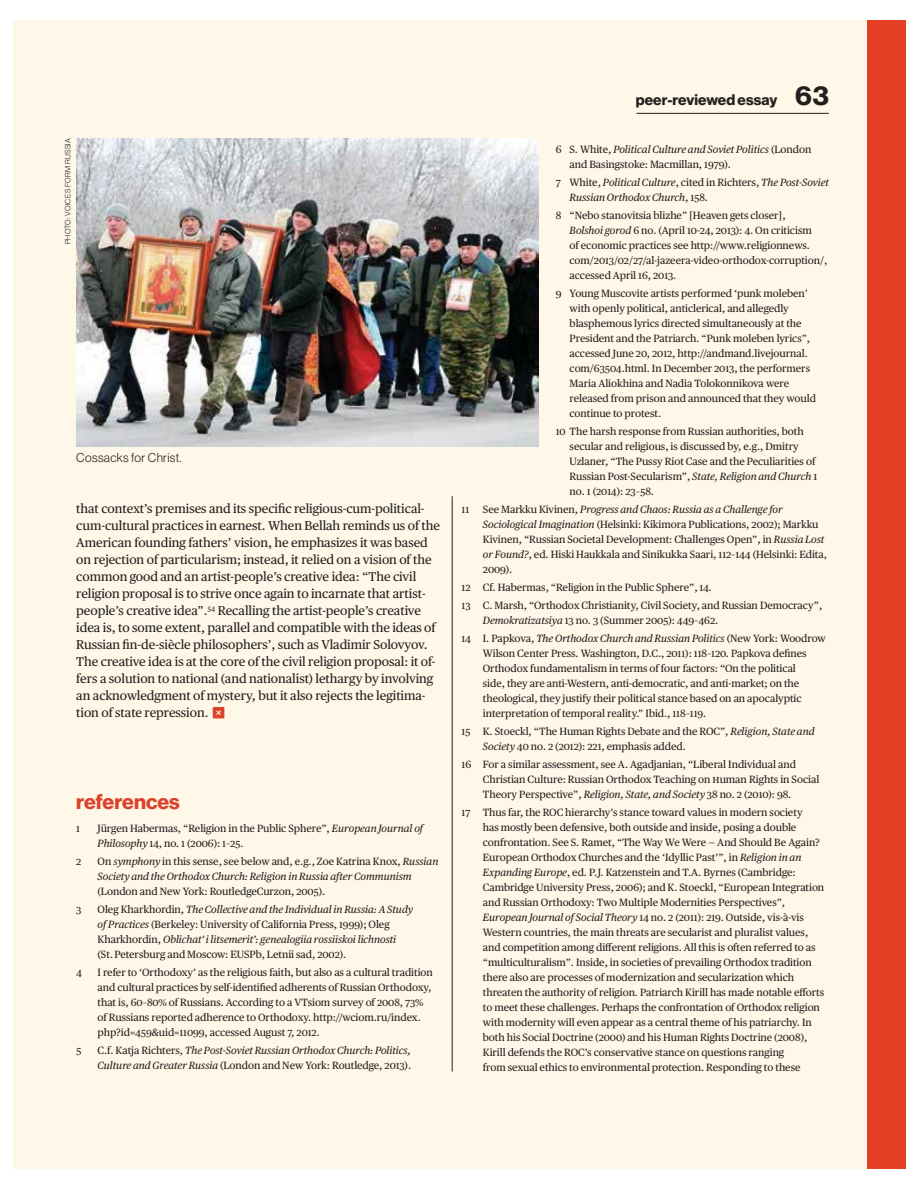
<style>
.page{position:relative;width:918px;height:1188px;background:#fff}
.page>*{position:absolute;margin:0;border:0;box-sizing:border-box;transform-origin:0 0}
.t1{font:27px "N Haas Grotesk DS Pro 75 Bd";color:#231f20}
.t2{font:21px "N Haas Grotesk DS Pro 75 Bd";color:#db422b}
.t3{font:15px "N Haas Grotesk DS Pro 75 Bd";letter-spacing:.005em;color:#231f20}
.t4{font:12.75px/17px "Publico Text";letter-spacing:-.005em;color:#231f20}
.t5{font:12.45px "N Haas Grotesk DS Pro 45 Lt";letter-spacing:.03em;color:#231f20}
.t6{font:10.5px/15px "Publico Text";letter-spacing:-.005em;color:#231f20}
.t7{font:italic 10.5px/15px "Publico Text";letter-spacing:-.005em;color:#231f20}
.t8{font:7.5px "N Haas Grotesk DS Pro 45 Lt";letter-spacing:.045em;color:#231f20}
.s1{font-family:"P22 Toy Box Blocks Solid";font-size:18px;color:#db422b}
.s2{font-style:italic}
.s3{font-style:normal}
</style>
<div class="page">
<div style="left:13px;top:20px;width:892px;height:1148px;background:#fff8e8"></div>
<hr style="left:637px;top:113px;width:192px;height:1px;background:#231f20">
<div style="left:867px;top:20px;width:38px;height:1148px;background:#e53f26"></div>
<hr style="left:452px;top:496px;width:1px;height:575px;background:#231f20">
<img style="left:77px;top:138px;width:462px;height:308px">
<p class="t8" style="left:65px;top:244px;width:108px;rotate:-90deg">PHOTO: VOICES FORM RUSSIA</p>
<p class="t5" style="left:76px;top:453px;width:107px">Cossacks for Christ.</p>
<p class="t4" style="left:76px;top:501px;width:365px">that context’s premises and its specific religious-cum-political&shy;cum-cultural practices in earnest. When Bellah reminds us of the American founding fathers’ vision, he emphasizes it was based on rejection of particularism; instead, it relied on a vision of the common good and an artist-people’s creative idea: “The civil religion proposal is to strive once again to incarnate that artist&shy;people’s creative idea”.<sup>54</sup> Recalling the artist-people’s creative idea is, to some extent, parallel and compatible with the ideas of Russian fin-de-siècle philosophers’, such as Vladimir Solovyov.<br>The creative idea is at the core of the civil religion proposal: it of&shy;fers a solution to national (and nationalist) lethargy by involving an acknowledgment of mystery, but it also rejects the legitima&shy;tion of state repression. <span class="s1">≈</span></p>
<h2 class="t2" style="left:76px;top:794px;width:105px">references</h2>
<p class="t6" style="left:76px;top:822px;width:5px">1</p>
<p class="t6" style="left:98px;top:822px;width:327px">Jürgen Habermas, “Religion in the Public Sphere”, <span class="s2">European Journal of<br>Philosophy</span> 14, no. 1 (2006): 1–25.</p>
<p class="t6" style="left:76px;top:855px;width:7px">2</p>
<p class="t7" style="left:98px;top:855px;width:342px"><span class="s3">On</span> symphony <span class="s3">in this sense, see below and, e.g., Zoe Katrina Knox,</span> Russian<br>Society and the Orthodox Church: Religion in Russia after Communism</p>
<p class="t6" style="left:98px;top:885px;width:229px">(London and New York: RoutledgeCurzon, 2005).</p>
<p class="t6" style="left:76px;top:903px;width:7px">3</p>
<p class="t6" style="left:98px;top:903px;width:317px">Oleg Kharkhordin, <span class="s2">The Collective and the Individual in Russia: A Study of Practices</span> (Berkeley: University of California Press, 1999); Oleg Kharkhordin, <span class="s2">Oblichat’ i litsemerit’: genealogiia rossiiskoi lichnosti </span>(St. Petersburg and Moscow: EUSPb, Letnii sad, 2002).</p>
<p class="t6" style="left:76px;top:966px;width:7px">4</p>
<p class="t6" style="left:98px;top:966px;width:337px">I refer to ‘Orthodoxy’ as the religious faith, but also as a cultural tradition and cultural practices by self-identified adherents of Russian Orthodoxy, that is, 60–80% of Russians. According to a VTsiom survey of 2008, 73% of Russians reported adherence to Orthodoxy. http://wciom.ru/index. php?id=459&amp;uid=11099, accessed August 7, 2012.</p>
<p class="t6" style="left:76px;top:1044px;width:7px">5</p>
<p class="t7" style="left:98px;top:1044px;width:315px"><span class="s3">C.f. Katja Richters,</span> The Post-Soviet Russian Orthodox Church: Politics,<br>Culture and Greater Russia <span class="s3">(London and New York: Routledge, 2013).</span></p>
<h3 class="t3" style="left:636px;top:94px;width:143px">peer-reviewed essay</h3>
<h1 class="t1" style="left:795px;top:86px;width:35px">63</h1>
<p class="t6" style="left:570px;top:143px;width:243px;text-indent:-14px">6 S. White, <span class="s2">Political Culture and Soviet Politics</span> (London and Basingstoke: Macmillan, 1979).</p>
<p class="t7" style="left:570px;top:176px;width:261px;text-indent:-14px"><span class="s3">7 White,</span> Political Culture<span class="s3">, cited in Richters,</span> The Post-Soviet<br>Russian Orthodox Church<span class="s3">, 158.</span></p>
<p class="t6" style="left:570px;top:209px;width:259px;text-indent:-14px">8 “Nebo stanovitsia blizhe” [Heaven gets closer],<br><span class="s2">Bolshoi gorod</span> 6 no. (April 10-24, 2013): 4. On criticism<br>of economic practices see http://www.religionnews. com/2013/02/27/al-jazeera-video-orthodox-corruption/, accessed April 16, 2013.</p>
<p class="t6" style="left:570px;top:287px;width:248px;text-indent:-14px">9 Young Muscovite artists performed ‘punk moleben’ with openly political, anticlerical, and allegedly blasphemous lyrics directed simultaneously at the President and the Patriarch. “Punk moleben lyrics”, accessed June 20, 2012, http://andmand.livejournal. com/63504.html. In December 2013, the performers Maria Aliokhina and Nadia Tolokonnikova were released from prison and announced that they would continue to protest.</p>
<p class="t6" style="left:570px;top:425px;width:249px;text-indent:-14px">10 The harsh response from Russian authorities, both secular and religious, is discussed by, e.g., Dmitry Uzlaner, “The Pussy Riot Case and the Peculiarities of Russian Post-Secularism”, <span class="s2">State, Religion and Church</span> 1 no. 1 (2014): 23–58.</p>
<p class="t6" style="left:462px;top:503px;width:9px">11</p>
<p class="t6" style="left:483px;top:503px;width:346px">See Markku Kivinen, <span class="s2">Progress and Chaos: Russia as a Challenge for Sociological Imagination</span> (Helsinki: Kikimora Publications, 2002); Markku Kivinen, “Russian Societal Development: Challenges Open”, in <span class="s2">Russia Lost or Found?</span>, ed. Hiski Haukkala and Sinikukka Saari, 112–144 (Helsinki: Edita, 2009).</p>
<p class="t6" style="left:462px;top:580px;width:362px;line-height:18px">12 Cf. Habermas, “Religion in the Public Sphere”, 14.<br>13 C. Marsh, “Orthodox Christianity, Civil Society, and Russian Democracy”,</p>
<p class="t6" style="left:462px;top:613px;width:366px;line-height:18px;text-indent:21px"><span class="s2">Demokratizatsiya</span> 13 no. 3 (Summer 2005): 449–462.<br>14 I. Papkova, <span class="s2">The Orthodox Church and Russian Politics</span> (New York: Woodrow</p>
<p class="t6" style="left:483px;top:647px;width:325px">Wilson Center Press. Washington, D.C., 2011): 118–120. Papkova defines Orthodox fundamentalism in terms of four factors: “On the political side, they are anti-Western, anti-democratic, and anti-market; on the theological, they justify their political stance based on an apocalyptic interpretation of temporal reality.” Ibid., 118–119.</p>
<p class="t6" style="left:483px;top:725px;width:333px;text-indent:-21px">15 K. Stoeckl, “The Human Rights Debate and the ROC”, <span class="s2">Religion, State and<br>Society</span> 40 no. 2 (2012): 221, emphasis added.</p>
<p class="t6" style="left:483px;top:758px;width:338px;text-indent:-21px">16 For a similar assessment, see A. Agadjanian, “Liberal Individual and<br>Christian Culture: Russian Orthodox Teaching on Human Rights in Social<br>Theory Perspective”, <span class="s2">Religion, State, and Society</span> 38 no. 2 (2010): 98.</p>
<p class="t6" style="left:483px;top:806px;width:343px;text-indent:-21px">17 Thus far, the ROC hierarchy’s stance toward values in modern society<br>has mostly been defensive, both outside and inside, posing a double confrontation. See S. Ramet, “The Way We Were — And Should Be Again?<br>European Orthodox Churches and the ‘Idyllic Past’”, in <span class="s2">Religion in an Expanding Europe</span>, ed. P.J. Katzenstein and T.A. Byrnes (Cambridge:<br>Cambridge University Press, 2006); and K. Stoeckl, “European Integration and Russian Orthodoxy: Two Multiple Modernities Perspectives”, <span class="s2">European Journal of Social Theory</span> 14 no. 2 (2011): 219. Outside, vis-à-vis Western countries, the main threats are secularist and pluralist values, and competition among different religions. All this is often referred to as “multiculturalism”. Inside, in societies of prevailing Orthodox tradition there also are processes of modernization and secularization which threaten the authority of religion. Patriarch Kirill has made notable efforts to meet these challenges. Perhaps the confrontation of Orthodox religion with modernity will even appear as a central theme of his patriarchy. In both his Social Doctrine (2000) and his Human Rights Doctrine (2008), Kirill defends the ROC’s conservative stance on questions ranging<br>from sexual ethics to environmental protection. Responding to these</p>
</div>
